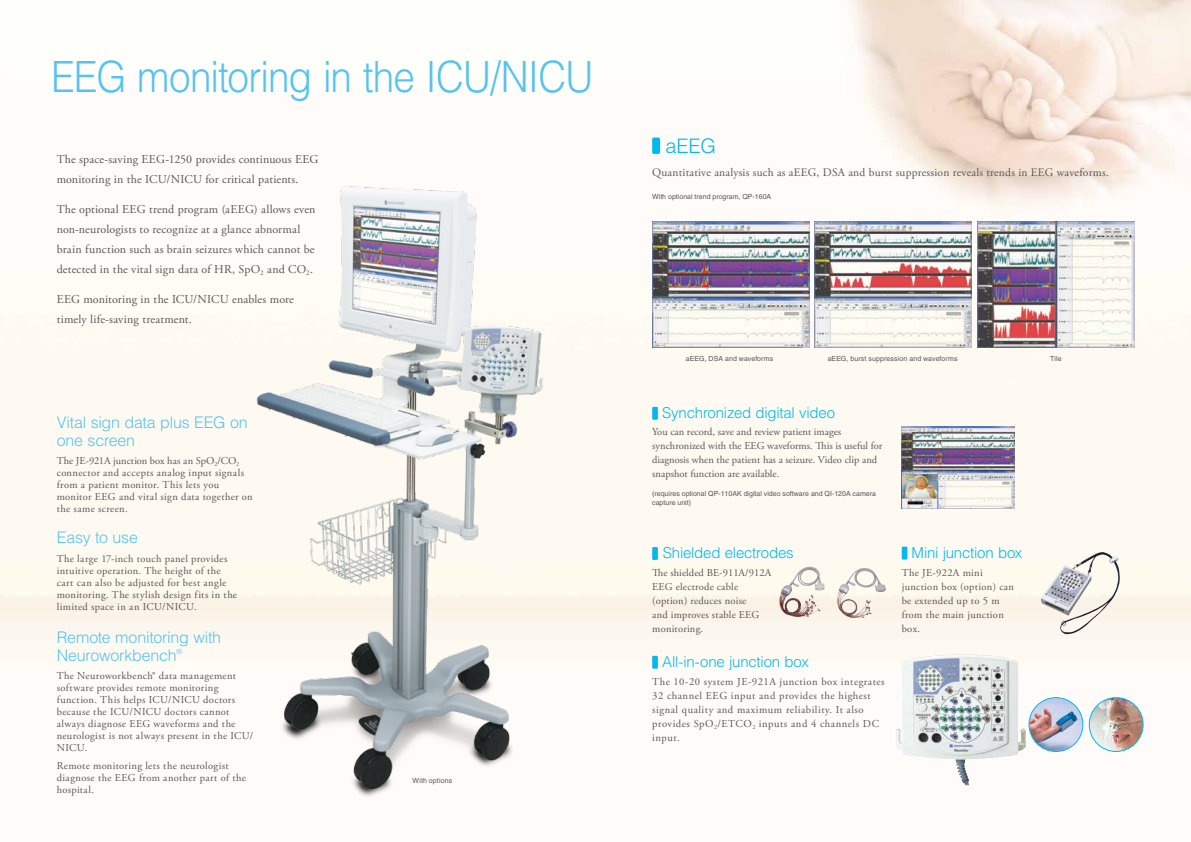
<style>
.page{position:relative;width:1191px;height:842px;background:#fff}
.page>*{position:absolute;margin:0;border:0;box-sizing:border-box;transform-origin:0 0}
.t1{font:300 43px "Helvetica LT Std";letter-spacing:-.02em;color:#54c3f1;scale:.9 1}
.t2{font:300 20px "Helvetica LT Std";color:#00b9ef}
.t3{font:300 16px/18px "Helvetica LT Std";letter-spacing:-.015em;color:#54c3f1}
.t4{font:300 15px "Helvetica LT Std";letter-spacing:-.015em;color:#00b9ef}
.t5{font:12px/20px "Adobe Garamond Pro";letter-spacing:.015em;color:#595757}
.t6{font:11.5px "Adobe Garamond Pro";letter-spacing:.02em;color:#595757}
.t7{font:10.6px/14px "Adobe Garamond Pro";letter-spacing:.05em;color:#595757}
.t8{font:10.5px/12px "Adobe Garamond Pro";letter-spacing:.025em;color:#595757}
.t9{font:10.5px/14px "Adobe Garamond Pro";color:#595757}
.t10{font:7px/9px "Helvetica LT Std";color:#595757}
.t11{font:7px "Helvetica LT Std";letter-spacing:.02em;color:#595757}
.t12{font:7px "Adobe Garamond Pro";color:#595757}
.t13{font:300 7px "Helvetica LT Std";color:#54c3f1}
.t14{font:6.2px "Adobe Garamond Pro";color:#595757}
.t15{font:6.1px "Adobe Garamond Pro";color:#595757}
</style>
<div class="page">
<img style="left:0;top:0;width:1191px;height:786px">
<img style="left:178px;top:138px;width:447px;height:660px">
<div style="left:652px;top:138px;width:8px;height:16px;background:#00b9ef;border-radius:2px"></div>
<div style="left:652px;top:547px;width:6px;height:13px;background:#00b9ef"></div>
<div style="left:652px;top:656px;width:6px;height:13px;background:#00b9ef"></div>
<div style="left:901px;top:547px;width:6px;height:12px;background:#00b9ef"></div>
<img style="left:652px;top:221px;width:157px;height:126px">
<img style="left:814px;top:221px;width:158px;height:126px">
<img style="left:977px;top:221px;width:157px;height:126px">
<img style="left:779px;top:568px;width:41px;height:49px">
<img style="left:1041px;top:552px;width:77px;height:69px">
<div style="left:652px;top:407px;width:6px;height:13px;background:#00b9ef"></div>
<img style="left:901px;top:426px;width:113px;height:82px">
<img style="left:895px;top:655px;width:128px;height:130px">
<img style="left:1029px;top:698px;width:53px;height:53px;border-radius:27px">
<div style="left:1028px;top:697px;width:55px;height:55px;border:1px solid #00b9ef;border-radius:50%"></div>
<img style="left:1089px;top:698px;width:54px;height:53px;border-radius:27px">
<div style="left:1089px;top:697px;width:54px;height:55px;border:1px solid #00b9ef;border-radius:50%"></div>
<h1 class="t1" style="left:51px;top:50px;width:604px">EEG monitoring in the ICU/NICU</h1>
<p class="t5" style="left:57px;top:149px;width:263px">The space-saving EEG-1250 provides continuous EEG monitoring in the ICU/NICU for critical patients.</p>
<p class="t5" style="left:57px;top:199px;width:260px">The optional EEG trend program (aEEG) allows even non-neurologists to recognize at a glance abnormal brain function such as brain seizures which cannot be</p>
<p class="t12" style="left:306px;top:269px;width:8px">2<sup>.</sup></p>
<p class="t5" style="left:267px;top:259px;width:41px">and CO</p>
<p class="t5" style="left:57px;top:259px;width:205px">detected in the vital sign data of HR, SpO</p>
<p class="t5" style="left:57px;top:289px;width:239px">EEG monitoring in the ICU/NICU enables more timely life-saving treatment.</p>
<p class="t12" style="left:260px;top:269px;width:5px">2</p>
<h3 class="t3" style="left:57px;top:413px;width:193px">Vital sign data plus EEG on one screen</h3>
<p class="t8" style="left:57px;top:455px;width:197px">The JE-921A junction box has an SpO connector and accepts analog input signals from a patient monitor. This lets you monitor EEG and vital sign data together on the same screen.</p>
<p class="t15" style="left:214px;top:460px;width:8px">2<sup>/</sup></p>
<p class="t8" style="left:221px;top:455px;width:17px">CO</p>
<p class="t15" style="left:236px;top:460px;width:5px">2</p>
<h3 class="t3" style="left:57px;top:529px;width:83px">Easy to use</h3>
<p class="t8" style="left:57px;top:553px;width:182px">The large 17-inch touch panel provides intuitive operation. The height of the cart can also be adjusted for best angle monitoring. The stylish design fits in the limited space in an ICU/NICU.</p>
<h3 class="t3" style="left:57px;top:628px;width:166px">Remote monitoring with</h3>
<p class="t13" style="left:177px;top:647px;width:7px">R</p>
<h3 class="t3" style="left:57px;top:646px;width:122px">Neuroworkbench</h3>
<p class="t8" style="left:57px;top:670px;width:198px">The Neuroworkbench® data management software provides remote monitoring function. This helps ICU/NICU doctors because the ICU/NICU doctors cannot always diagnose EEG waveforms and the neurologist is not always present in the ICU/ NICU.</p>
<p class="t8" style="left:57px;top:760px;width:191px">Remote monitoring lets the neurologist diagnose the EEG from another part of the hospital.</p>
<p class="t11" style="left:412px;top:776px;width:41px">With options</p>
<h2 class="t2" style="left:665px;top:133px;width:52px">aEEG</h2>
<p class="t6" style="left:652px;top:166px;width:458px">Quantitative analysis such as aEEG, DSA and burst suppression reveals trends in EEG waveforms.</p>
<p class="t10" style="left:652px;top:192px;width:121px">With optional trend program, QP-160A</p>
<p class="t10" style="left:686px;top:354px;width:89px">aEEG, DSA and waveforms</p>
<p class="t10" style="left:827px;top:354px;width:131px">aEEG, burst suppression and waveforms</p>
<h3 class="t4" style="left:662px;top:403px;width:174px">Synchronized digital video</h3>
<p class="t9" style="left:652px;top:425px;width:232px">You can record, save and review patient images synchronized with the EEG waveforms. This is useful for diagnosis when the patient has a seizure. Video clip and snapshot function are available.</p>
<p class="t10" style="left:652px;top:489px;width:225px">(requires optional QP-110AK digital video software and QI-120A camera capture unit(</p>
<h3 class="t4" style="left:663px;top:543px;width:132px">Shielded electrodes</h3>
<p class="t8" style="left:652px;top:566px;width:120px;line-height:14px">The shielded BE-911A/912A<br>EEG electrode cable (option) reduces noise<br>and improves stable EEG monitoring.</p>
<h3 class="t4" style="left:662px;top:652px;width:148px">All i n- -one junction box</h3>
<p class="t7" style="left:652px;top:675px;width:234px">The 10-20 system JE-921A junction box integrates</p>
<p class="t7" style="left:652px;top:689px;width:220px">32 channel EEG input and provides the highest</p>
<p class="t7" style="left:652px;top:703px;width:213px">signal quality and maximum reliability. It also</p>
<p class="t7" style="left:759px;top:717px;width:122px">inputs and 4 channels DC</p>
<p class="t7" style="left:652px;top:717px;width:63px">provides SpO input.</p>
<p class="t7" style="left:721px;top:717px;width:32px">ETCO</p>
<p class="t14" style="left:714px;top:724px;width:8px">2<sup>/</sup></p>
<p class="t14" style="left:752px;top:724px;width:5px">2</p>
<h3 class="t4" style="left:911px;top:543px;width:112px">Mini junction box</h3>
<p class="t8" style="left:901px;top:566px;width:114px;line-height:14px">The JE-922A mini junction box (option) can be extended up to m5 from the main junction box.</p>
<p class="t10" style="left:1050px;top:354px;width:13px">Tile</p>
</div>
